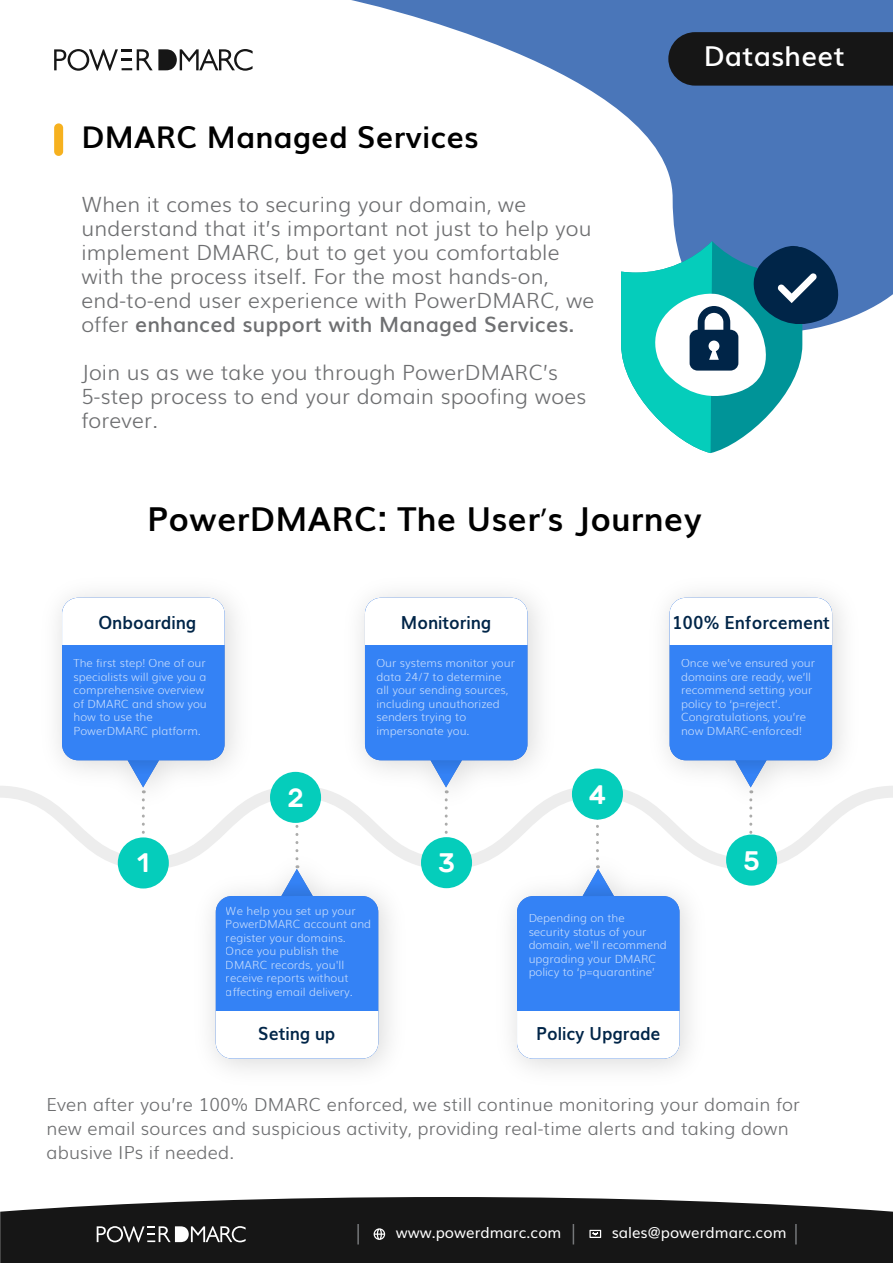
<style>
.page{position:relative;width:893px;height:1263px;background:#fff}
.page>*{position:absolute;margin:0;border:0;box-sizing:border-box;transform-origin:0 0}
.t1{font:700 33px "Muli";letter-spacing:.01em;color:#000}
.t2{font:700 30px "Muli";letter-spacing:.01em;color:#000}
.t3{font:600 27.45px "Muli";letter-spacing:.01em;color:#fff}
.t4{font:500 26.7px "Rubik";color:#fff}
.t5{font:300 21px/24px "Muli";letter-spacing:.01em;color:#6e6f71}
.t6{font:300 18px/24px "Muli";letter-spacing:.01em;color:#6e6f71}
.t7{font:700 18px "Muli";color:#002548;scale:.94 1}
.t8{font:15px "Muli";color:#fff}
.t9{font:300 11.25px/13.5px "Muli";color:#fff}
.s1{font-weight:600}
.s2{font-family:"Myriad Pro";font-weight:400}
</style>
<div class="page">
<svg style="left:0;top:1197px;width:893px;height:66px;background:#272727"></svg>
<svg style="left:97px;top:1226px;width:149px;height:16px"></svg>
<svg style="left:589px;top:1230px;width:12px;height:8px"></svg>
<svg style="left:374px;top:1228px;width:11px;height:12px"></svg>
<svg style="left:573px;top:1224px;width:1px;height:20px"></svg>
<hr style="left:795px;top:1224px;width:2px;height:20px;background:#757779">
<hr style="left:357px;top:1224px;width:2px;height:20px;background:#757779">
<svg style="left:351px;top:0;width:542px;height:322px"></svg>
<svg style="left:668px;top:28px;width:225px;height:58px;background:#1b2027"></svg>
<svg style="left:54px;top:49px;width:199px;height:22px"></svg>
<svg style="left:621px;top:241px;width:219px;height:212px"></svg>
<svg style="left:0;top:786px;width:893px;height:84px"></svg>
<svg style="left:445px;top:826px;width:3px;height:11px"></svg>
<svg style="left:749px;top:826px;width:3px;height:8px"></svg>
<svg style="left:295px;top:823px;width:3px;height:13px"></svg>
<svg style="left:596px;top:820px;width:3px;height:16px"></svg>
<div style="left:118px;top:837px;width:51px;height:51px;background:#05cdbb;border-radius:50%"></div>
<div style="left:270px;top:772px;width:51px;height:51px;background:#05cdbb;border-radius:50%"></div>
<div style="left:421px;top:837px;width:51px;height:51px;background:#05cdbb;border-radius:50%"></div>
<div style="left:572px;top:768px;width:51px;height:52px;background:#05cdbb;border-radius:50%"></div>
<div style="left:726px;top:834px;width:51px;height:52px;background:#05cdbb;border-radius:50%"></div>
<img style="left:28px;top:593px;width:236px;height:233px">
<svg style="left:62px;top:598px;width:163px;height:195px"></svg>
<img style="left:332px;top:593px;width:235px;height:233px">
<svg style="left:365px;top:598px;width:162px;height:195px"></svg>
<img style="left:636px;top:593px;width:236px;height:233px">
<svg style="left:670px;top:598px;width:162px;height:195px"></svg>
<img style="left:182px;top:836px;width:236px;height:234px">
<svg style="left:216px;top:865px;width:162px;height:193px"></svg>
<img style="left:483px;top:836px;width:235px;height:234px">
<svg style="left:517px;top:865px;width:162px;height:193px"></svg>
<div style="left:54px;top:123px;width:9px;height:33px;background:#f6b11f;border-radius:4px"></div>
<h2 class="t2" style="left:81px;top:113px;width:399px">DMARC Managed Services</h2>
<p class="t5" style="left:81px;top:191px;width:515px">When it comes to securing your domain, we understand that it’s important not just to help you implement DMARC, but to get you comfortable with the process itself. For the most hands-on, end-to-end user experience with PowerDMARC, we offer <span class="s1">enhanced support with Managed Services.</span></p>
<h3 class="t5" style="left:81px;top:359px;width:506px">Join us as we take you through PowerDMARC’s<br>5-step process to end your domain spoofing woes forever.</h3>
<h3 class="t3" style="left:707px;top:30px;width:142px">Datasheet</h3>
<h3 class="t3" style="left:704px;top:34px;width:142px">Datasheet</h3>
<h1 class="t1" style="left:147px;top:492px;width:556px">PowerDMARC: The User<span class="s2">’</span>s Journey</h1>
<h3 class="t7" style="left:98px;top:608px;width:106px">Onboarding</h3>
<p class="t9" style="left:74px;top:656px;width:135px">The first step! One of our specialists will give you a comprehensive overview of DMARC and show you how to use the<br>PowerDMARC platform.</p>
<h3 class="t4" style="left:137px;top:848px;width:14px">1</h3>
<h3 class="t7" style="left:401px;top:608px;width:97px">Monitoring</h3>
<p class="t9" style="left:376px;top:656px;width:140px">Our systems monitor your data 24/7 to determine all your sending sources, including unauthorized senders trying to impersonate you.</p>
<h3 class="t7" style="left:672px;top:608px;width:169px">100% Enforcement</h3>
<p class="t9" style="left:681px;top:656px;width:136px">Once we’ve ensured your domains are ready, we’ll recommend setting your policy to ‘p=reject’.<br>Congratulations, you’re now DMARC-enforced!</p>
<h3 class="t4" style="left:287px;top:782px;width:18px">2</h3>
<p class="t9" style="left:226px;top:903px;width:147px">We help you set up your<br>PowerDMARC account and register your domains.<br>Once you publish the<br>DMARC records, you'll receive reports without affecting email delivery.</p>
<h3 class="t7" style="left:258px;top:1019px;width:84px">Seting up</h3>
<h3 class="t4" style="left:438px;top:848px;width:18px">3</h3>
<h3 class="t4" style="left:589px;top:779px;width:19px">4</h3>
<p class="t9" style="left:528px;top:911px;width:140px">Depending on the security status of your domain, we'll recommend upgrading your DMARC policy to ‘p=quarantine’</p>
<h3 class="t7" style="left:536px;top:1019px;width:134px">Policy Upgrade</h3>
<h3 class="t4" style="left:743px;top:845px;width:18px">5</h3>
<h3 class="t6" style="left:46px;top:1091px;width:755px">Even after you’re 100% DMARC enforced, we still continue monitoring your domain for new email sources and suspicious activity, providing real-time alerts and taking down abusive IPs if needed.</h3>
<h3 class="t8" style="left:396px;top:1221px;width:167px">www.powerdmarc.com</h3>
<h3 class="t8" style="left:612px;top:1220px;width:176px">sales@powerdmarc.com</h3>
</div>
